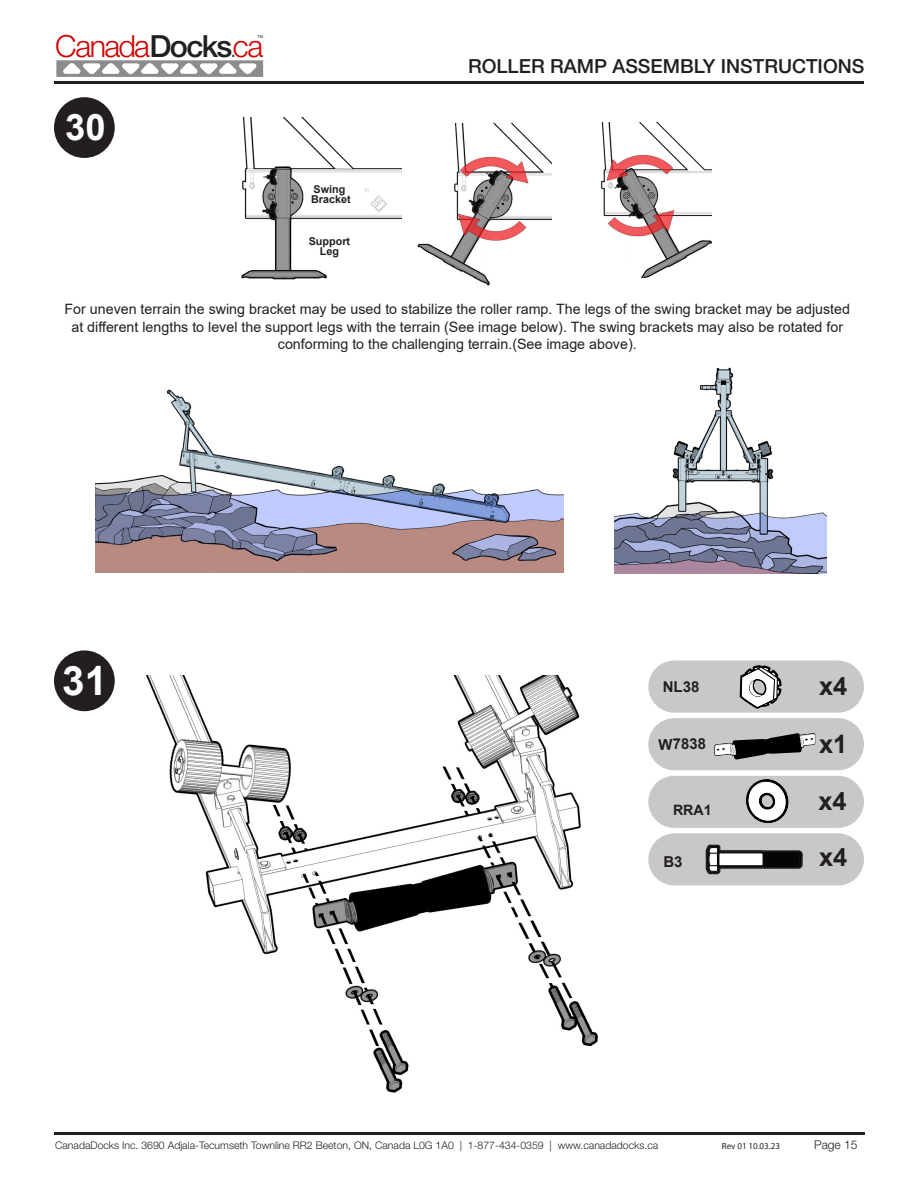
<style>
.page{position:relative;width:918px;height:1188px;background:#fff}
.page>*{position:absolute;margin:0;border:0;box-sizing:border-box;transform-origin:0 0}
.t1{font:700 40.5px "Arial";color:#fff}
.t2{font:700 36.45px "Arial";color:#fff}
.t3{font:300 30.6px "Helvetica Neue LT Std";letter-spacing:-.05em;color:#d20000}
.t4{font:700 25.5px "Arial";color:#231f20}
.t5{font:500 19.5px "Helvetica Neue LT Std";color:#231f20}
.t6{font:700 15px "Arial";color:#231f20}
.t7{font:14.25px/17.1px "Arial";color:#231f20;text-align:center}
.t8{font:700 14.25px "Arial";color:#231f20}
.t9{font:300 12px "Helvetica Neue LT Std";color:#231f20}
.t10{font:700 10.8px "Arial";color:#231f20}
.t11{font:300 10.5px "Helvetica Neue LT Std";color:#231f20}
.t12{font:9px "Myriad Pro";color:#231f20}
.t13{font:4.5px "Myriad Pro";color:#221f1f}
.s1{font-weight:500;color:#221f1f}
.s2{font-size:20.7px;color:#231f20}
</style>
<div class="page">
<hr style="left:54px;top:1132px;width:810px;height:3px;background:#231f20">
<hr style="left:54px;top:81px;width:810px;height:3px;background:#231f20">
<svg style="left:56px;top:60px;width:207px;height:17px"></svg>
<div style="left:55px;top:98px;width:59px;height:59px;background:#231f20;border-radius:50%"></div>
<div style="left:54px;top:97px;width:61px;height:61px;border:2px solid #231f20;border-radius:50%"></div>
<img style="left:241px;top:118px;width:161px;height:162px">
<img style="left:417px;top:122px;width:134px;height:164px">
<img style="left:601px;top:122px;width:111px;height:155px">
<img style="left:95px;top:389px;width:469px;height:184px">
<img style="left:615px;top:367px;width:212px;height:206px">
<div style="left:55px;top:652px;width:59px;height:58px;background:#231f20;border-radius:50%"></div>
<div style="left:54px;top:650px;width:61px;height:61px;border:2px solid #231f20;border-radius:50%"></div>
<img style="left:146px;top:675px;width:452px;height:418px">
<svg style="left:648px;top:661px;width:216px;height:109px"></svg>
<svg style="left:648px;top:776px;width:216px;height:110px"></svg>
<h3 class="t3" style="left:55px;top:27px;width:210px">Canada<span class="s1">Docks</span><span class="s2">.</span>ca</h3>
<p class="t13" style="left:258px;top:34px;width:7px">TM</p>
<p class="t2" style="left:65px;top:102px;width:42px">30</p>
<p class="t10" style="left:314px;top:181px;width:33px">Swing</p>
<p class="t10" style="left:311px;top:191px;width:41px">Bracket</p>
<p class="t10" style="left:309px;top:234px;width:43px">Support</p>
<p class="t10" style="left:320px;top:244px;width:21px">Leg</p>
<h3 class="t5" style="left:468px;top:54px;width:398px">ROLLER RAMP ASSEMBLY INSTRUCTIONS</h3>
<p class="t7" style="left:65px;top:301px;width:787px">For uneven terrain the swing bracket may be used to stabilize the roller ramp. The legs of the swing bracket may be adjusted at different lengths to level the support legs with the terrain (See image below). The swing brackets may also be rotated for conforming to the challenging terrain.(See image above).</p>
<p class="t1" style="left:62px;top:652px;width:47px">31</p>
<p class="t6" style="left:663px;top:676px;width:38px">NL38</p>
<p class="t4" style="left:819px;top:668px;width:30px">x4</p>
<p class="t6" style="left:658px;top:734px;width:49px;rotate:-1deg">W7838</p>
<p class="t8" style="left:673px;top:800px;width:40px">RRA1</p>
<p class="t4" style="left:819px;top:726px;width:30px">x1</p>
<p class="t4" style="left:818px;top:783px;width:30px">x4</p>
<p class="t6" style="left:663px;top:851px;width:21px">B3</p>
<p class="t4" style="left:819px;top:839px;width:30px">x4</p>
<p class="t11" style="left:55px;top:1139px;width:605px">CanadaDocks Inc. 3690 Adjala-Tecumseth Townline RR2 Beeton, ON, Canada L0G 1A0 | 1-877-434-0359 | www.canadadocks.ca</p>
<p class="t12" style="left:722px;top:1141px;width:60px">Rev 01 10.03.23</p>
<p class="t9" style="left:814px;top:1137px;width:45px">Page 15</p>
</div>
